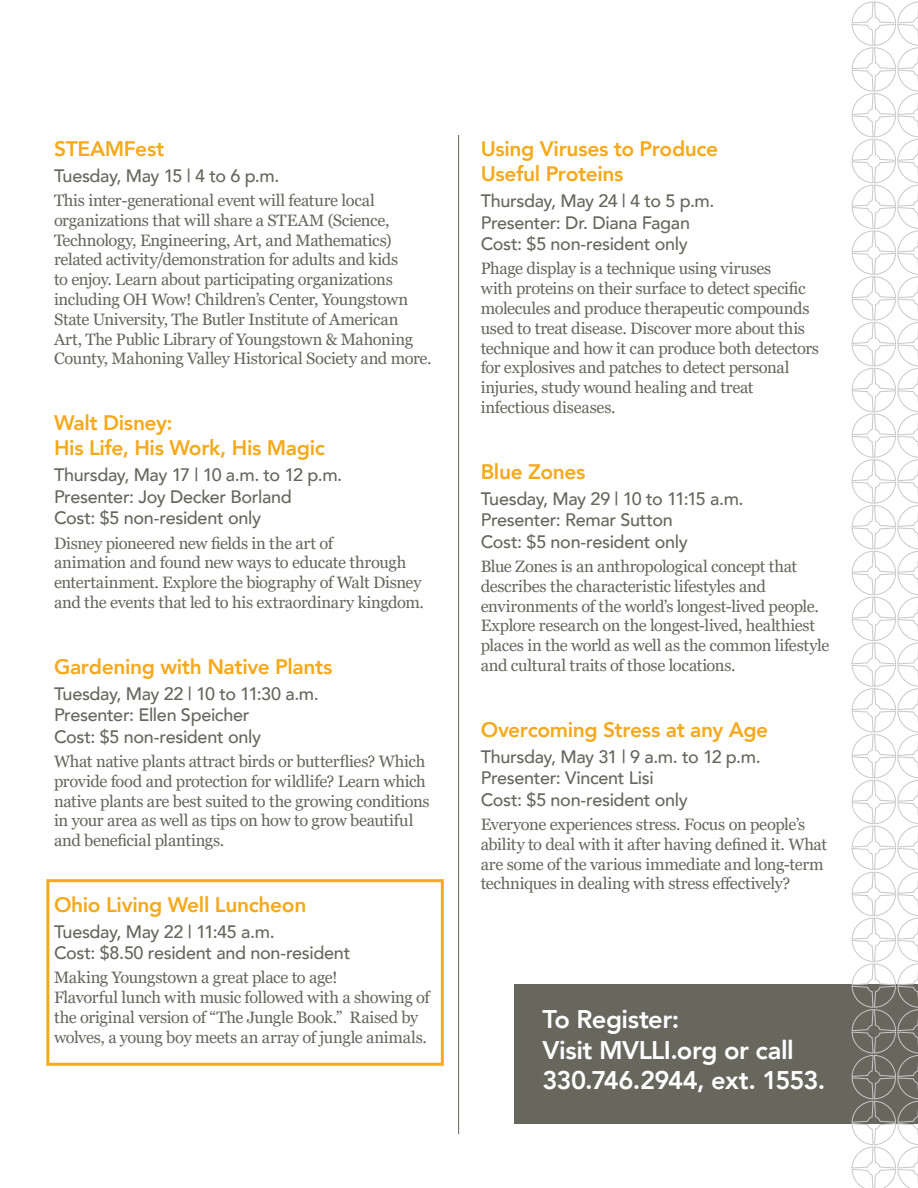
<style>
.page{position:relative;width:918px;height:1188px;background:#fff}
.page>*{position:absolute;margin:0;border:0;box-sizing:border-box;transform-origin:0 0}
.t1{font:800 25.5px/30.6px "Avenir";letter-spacing:-.02em;color:#fff}
.Class_Title{font:800 21px/25.2px "Avenir";letter-spacing:-.015em;color:#f5a91c}
.Details{font:500 18px "Avenir";letter-spacing:-.02em;color:#67675e}
.last_detail{font:500 18px "Avenir";letter-spacing:-.02em;color:#67675e}
.Class_Description{font:16.5px/19.8px "Georgia Pro";letter-spacing:-.02em;color:#67675e}
</style>
<div class="page">
<div style="left:514px;top:984px;width:404px;height:140px;background:#67675e"></div>
<svg style="left:852px;top:1px;width:66px;height:1187px"></svg>
<hr style="left:458px;top:135px;width:1px;height:999px;background:#67675e">
<div style="left:46px;top:879px;width:398px;height:187px;border:3px solid #f5a91c"></div>
<p class="Class_Title" style="left:54px;top:135px;width:112px">STEAMFest</p>
<p class="last_detail" style="left:54px;top:160px;width:227px">Tuesday, May 15 | 4 to 6 p.m.</p>
<p class="Class_Description" style="left:54px;top:191px;width:379px">This inter-generational event will feature local organizations that will share a STEAM (Science, Technology, Engineering, Art, and Mathematics) related activity/demonstration for adults and kids<br>to enjoy. Learn about participating organizations including OH Wow! Children’s Center, Youngstown State University, The Butler Institute of American<br>Art, The Public Library of Youngstown &amp; Mahoning County, Mahoning Valley Historical Society and more.</p>
<p class="Class_Title" style="left:54px;top:409px;width:272px">Walt Disney:<br>His Life, His Work, His Magic</p>
<p class="Details" style="left:54px;top:459px;width:290px">Thursday, May 17 | 10 a.m. to 12 p.m.</p>
<p class="Details" style="left:54px;top:481px;width:239px">Presenter: Joy Decker Borland</p>
<p class="last_detail" style="left:54px;top:503px;width:209px">Cost: $5 non-resident only</p>
<p class="Class_Description" style="left:54px;top:534px;width:372px">Disney pioneered new fields in the art of<br>animation and found new ways to educate through entertainment. Explore the biography of Walt Disney and the events that led to his extraordinary kingdom.</p>
<p class="Class_Title" style="left:54px;top:652px;width:280px">Gardening with Native Plants</p>
<p class="Details" style="left:54px;top:678px;width:266px">Tuesday, May 22 | 10 to 11:30 a.m.</p>
<p class="Details" style="left:54px;top:699px;width:197px">Presenter: Ellen Speicher</p>
<p class="last_detail" style="left:54px;top:721px;width:209px">Cost: $5 non-resident only</p>
<p class="Class_Description" style="left:54px;top:752px;width:377px">What native plants attract birds or butterflies? Which provide food and protection for wildlife? Learn which native plants are best suited to the growing conditions in your area as well as tips on how to grow beautiful and beneficial plantings.</p>
<p class="Class_Title" style="left:54px;top:891px;width:254px">Ohio Living Well Luncheon</p>
<p class="Details" style="left:54px;top:916px;width:222px">Tuesday, May 22 | 11:45 a.m.</p>
<p class="last_detail" style="left:54px;top:938px;width:298px">Cost: $8.50 resident and non-resident</p>
<p class="Class_Description" style="left:54px;top:968px;width:378px">Making Youngstown a great place to age!<br>Flavorful lunch with music followed with a showing of the original version of “The Jungle Book.” Raised by wolves, a young boy meets an array of jungle animals.</p>
<p class="Class_Title" style="left:481px;top:135px;width:239px">Using Viruses to Produce<br>Useful Proteins</p>
<p class="Details" style="left:481px;top:185px;width:235px">Thursday, May 24 | 4 to 5 p.m.</p>
<p class="Details" style="left:481px;top:207px;width:211px">Presenter: Dr. Diana Fagan</p>
<p class="last_detail" style="left:481px;top:228px;width:209px">Cost: $5 non-resident only</p>
<p class="Class_Description" style="left:481px;top:259px;width:340px">Phage display is a technique using viruses<br>with proteins on their surface to detect specific molecules and produce therapeutic compounds used to treat disease. Discover more about this technique and how it can produce both detectors for explosives and patches to detect personal injuries, study wound healing and treat infectious diseases.</p>
<p class="Class_Title" style="left:481px;top:457px;width:106px">Blue Zones</p>
<p class="Details" style="left:481px;top:483px;width:264px">Tuesday, May 29 | 10 to 11:15 a.m.</p>
<p class="Details" style="left:481px;top:504px;width:194px">Presenter: Remar Sutton</p>
<p class="last_detail" style="left:481px;top:526px;width:209px">Cost: $5 non-resident only</p>
<p class="Class_Description" style="left:481px;top:557px;width:350px">Blue Zones is an anthropological concept that describes the characteristic lifestyles and environments of the world’s longest-lived people.<br>Explore research on the longest-lived, healthiest places in the world as well as the common lifestyle and cultural traits of those locations.</p>
<p class="Class_Title" style="left:481px;top:715px;width:289px">Overcoming Stress at any Age</p>
<p class="Details" style="left:481px;top:741px;width:282px">Thursday, May 31 | 9 a.m. to 12 p.m.</p>
<p class="Details" style="left:481px;top:762px;width:175px">Presenter: Vincent Lisi</p>
<p class="last_detail" style="left:481px;top:784px;width:209px">Cost: $5 non-resident only</p>
<p class="Class_Description" style="left:481px;top:815px;width:348px">Everyone experiences stress. Focus on people’s ability to deal with it after having defined it. What are some of the various immediate and long-term techniques in dealing with stress effectively?</p>
<p class="t1" style="left:542px;top:1002px;width:139px">To Register:</p>
<p class="t1" style="left:542px;top:1033px;width:284px">Visit MVLLI.org or call<br>330.746.2944, ext. 1553.</p>
</div>
